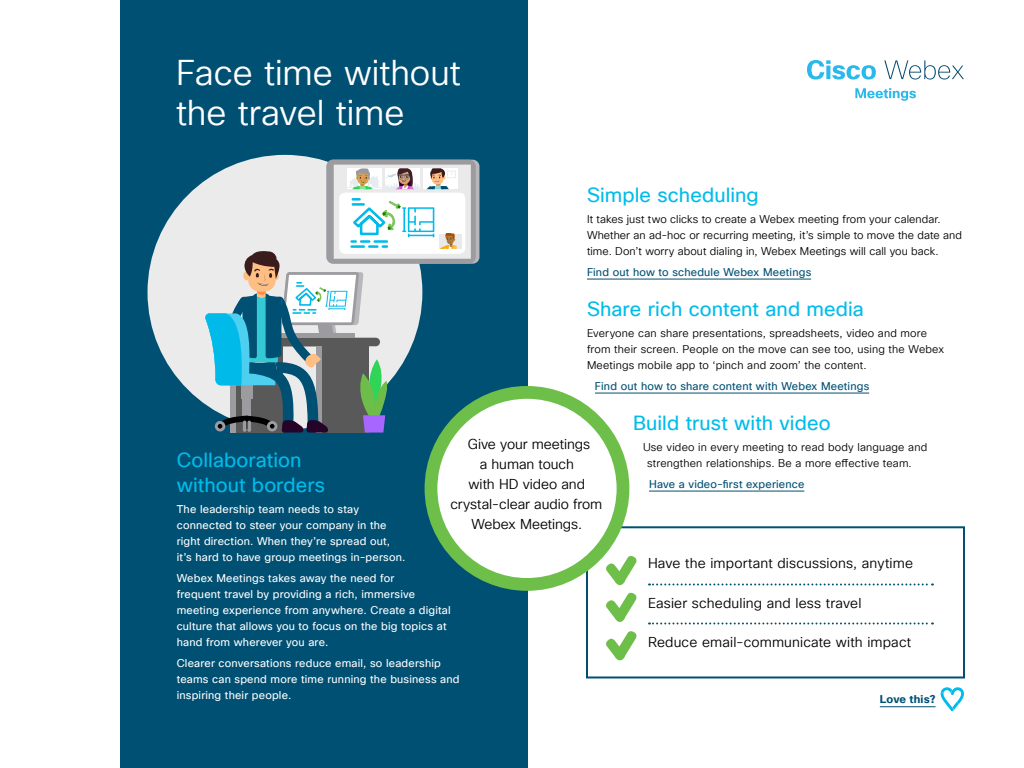
<style>
.page{position:relative;width:1024px;height:768px;background:#fff}
.page>*{position:absolute;margin:0;border:0;box-sizing:border-box;transform-origin:0 0}
.t1{font:35px/40px "Cisco Sans TT Light";color:#fff}
.t2{font:20px/25px "Cisco Sans TT";letter-spacing:.005em;color:#00bceb}
.t3{font:14px/20px "Cisco Sans TT Light";letter-spacing:.005em;color:#000;text-align:center}
.t4{font:11px/16px "Cisco Sans TT";letter-spacing:.015em;color:#fff}
.t5{font:11px/16px "Cisco Sans TT Light";letter-spacing:.015em;color:#000}
.t6{font:11px "Cisco Sans TT";letter-spacing:.015em;color:#005073}
.t7{font:700 11px "Cisco Sans TT";letter-spacing:.02em;color:#005073}
</style>
<div class="page">
<div style="left:120px;top:0;width:407px;height:768px;background:#005073"></div>
<hr style="left:587px;top:279px;width:224px;height:1px;background:#005073">
<hr style="left:595px;top:393px;width:274px;height:1px;background:#005073">
<hr style="left:649px;top:491px;width:155px;height:1px;background:#005073">
<svg style="left:649px;top:583px;width:284px;height:2px"></svg>
<svg style="left:649px;top:622px;width:284px;height:2px"></svg>
<div style="left:586px;top:526px;width:379px;height:152px;border:2px solid #005073"></div>
<svg style="left:606px;top:631px;width:31px;height:30px"></svg>
<svg style="left:604px;top:554px;width:33px;height:68px"></svg>
<svg style="left:855px;top:88px;width:61px;height:12px"></svg>
<svg style="left:807px;top:60px;width:69px;height:20px"></svg>
<svg style="left:884px;top:60px;width:80px;height:20px"></svg>
<div style="left:148px;top:155px;width:274px;height:275px;background:#ebebeb;border-radius:50%"></div>
<div style="left:431px;top:392px;width:192px;height:192px;background:#fff;border-radius:50%"></div>
<div style="left:425px;top:386px;width:204px;height:205px;border:13px solid #6ebe4a;border-radius:50%"></div>
<div style="left:326px;top:160px;width:150px;height:104px;background:#9b9ba0;border-radius:7px"></div>
<svg style="left:205px;top:165px;width:266px;height:268px"></svg>
<hr style="left:880px;top:706px;width:56px;height:1px;background:#005073">
<svg style="left:941px;top:687px;width:23px;height:24px"></svg>
<h1 class="t1" style="left:176px;top:54px;width:286px">Face time without the travel time</h1>
<h2 class="t2" style="left:587px;top:183px;width:173px">Simple scheduling</h2>
<p class="t5" style="left:587px;top:211px;width:377px">It takes just two clicks to create a Webex meeting from your calendar.<br>Whether an ad-hoc or recurring meeting, it’s simple to move the date and time. Don’t worry about dialing in, Webex Meetings will call you back.</p>
<p class="t6" style="left:587px;top:265px;width:226px">Find out how to schedule Webex Meetings</p>
<h2 class="t2" style="left:587px;top:297px;width:278px">Share rich content and media</h2>
<p class="t5" style="left:587px;top:325px;width:359px">Everyone can share presentations, spreadsheets, video and more from their screen. People on the move can see too, using the Webex<br>Meetings mobile app to ‘pinch and zoom’ the content.</p>
<p class="t6" style="left:595px;top:379px;width:276px">Find out how to share content with Webex Meetings</p>
<h2 class="t2" style="left:633px;top:411px;width:199px">Build trust with video</h2>
<p class="t5" style="left:647px;top:439px;width:282px;text-indent:-4px">Use video in every meeting to read body language and strengthen relationships. Be a more effective team.</p>
<p class="t6" style="left:649px;top:477px;width:157px">Have a video-first experience</p>
<p class="t3" style="left:450px;top:434px;width:154px">Give your meetings<br>a human touch<br>with HD video and crystal-clear audio from<br>Webex Meetings.</p>
<h2 class="t2" style="left:177px;top:448px;width:150px">Collaboration without borders</h2>
<p class="t4" style="left:177px;top:501px;width:230px">The leadership team needs to stay connected to steer your company in the right direction. When they’re spread out, it’s hard to have group meetings in-person.</p>
<p class="t4" style="left:177px;top:571px;width:276px">Webex Meetings takes away the need for<br>frequent travel by providing a rich, immersive meeting experience from anywhere. Create a digital culture that allows you to focus on the big topics at hand from wherever you are.</p>
<p class="t4" style="left:177px;top:656px;width:284px">Clearer conversations reduce email, so leadership teams can spend more time running the business and inspiring their people.</p>
<p class="t3" style="left:648px;top:554px;width:267px">Have the important discussions, anytime</p>
<p class="t3" style="left:648px;top:593px;width:215px">Easier scheduling and less travel</p>
<p class="t3" style="left:648px;top:632px;width:265px">Reduce email-communicate with impact</p>
<p class="t7" style="left:880px;top:692px;width:57px">Love this?</p>
</div>
